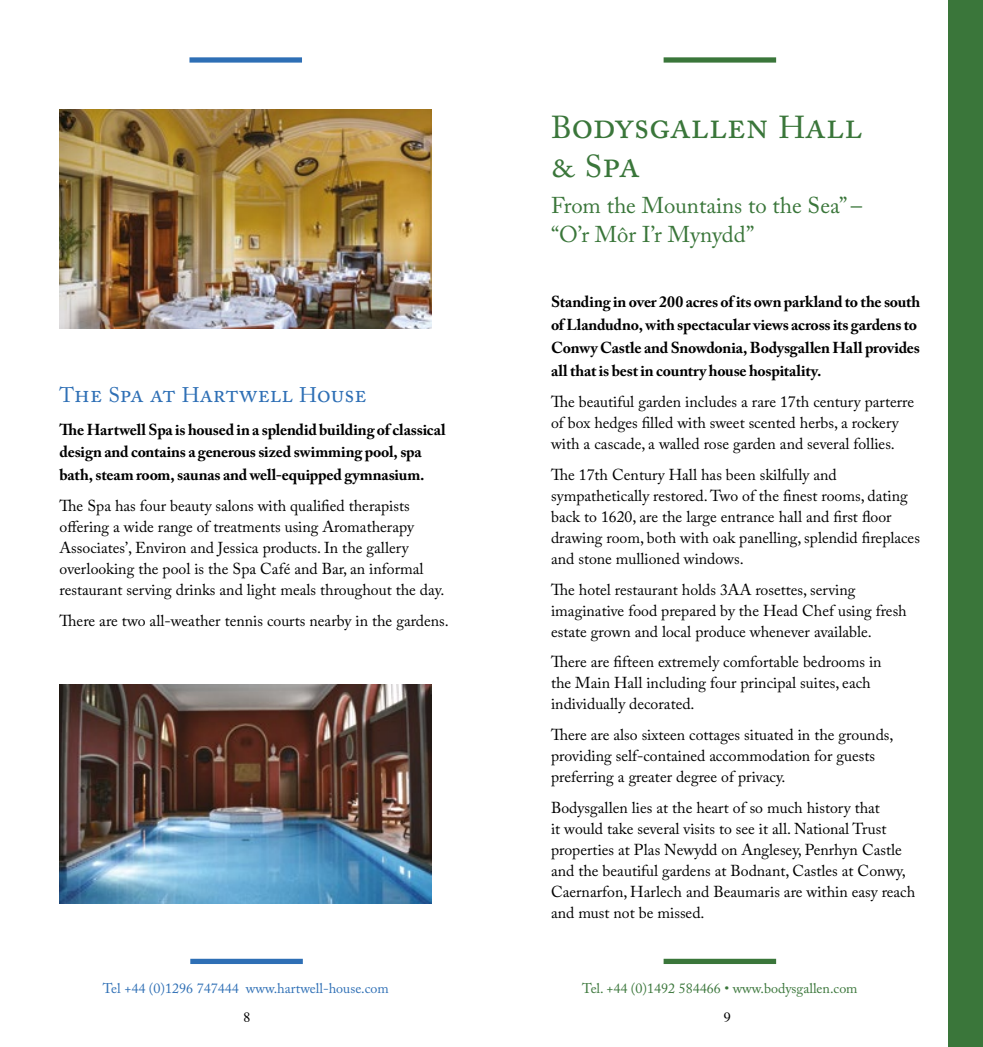
<style>
.page{position:relative;width:983px;height:1047px;background:#fff}
.page>*{position:absolute;margin:0;border:0;box-sizing:border-box;transform-origin:0 0}
.t1{font:38.5px/38.5px "Adobe Caslon Pro";color:#3a763a}
.t2{font:24.5px "Adobe Caslon Pro";color:#2e6fb5}
.t3{font:22.75px/29.4px "Adobe Caslon Pro";color:#3a763a}
.t4{font:15.75px/21px "Adobe Caslon Pro";color:#000}
.t5{font:700 15.75px/22.8px "Adobe Caslon Pro";letter-spacing:-.01em;color:#000}
.t6{font:14px "Adobe Caslon Pro";color:#2e6fb5}
.t7{font:14px "Adobe Caslon Pro";color:#3a763a}
.t8{font:14px "Times";color:#000}
.s1{font-size:21px}
.s2{font-size:31.5px}
</style>
<div class="page">
<div style="left:663px;top:958px;width:113px;height:6px;background:#3a763a"></div>
<div style="left:190px;top:958px;width:113px;height:6px;background:#2e6fb5"></div>
<div style="left:663px;top:57px;width:113px;height:6px;background:#3a763a"></div>
<div style="left:189px;top:57px;width:113px;height:6px;background:#2e6fb5"></div>
<img style="left:60px;top:685px;width:372px;height:218px">
<img style="left:60px;top:110px;width:372px;height:218px">
<div style="left:947px;top:0;width:35px;height:1047px;background:#3a763a"></div>
<h2 class="t2" style="left:60px;top:379px;width:308px"><span class="s1">T</span>he <span class="s1">S</span>pa at <span class="s1">H</span>artwell <span class="s1">H</span>ouse</h2>
<p class="t5" style="left:60px;top:418px;width:387px">The Hartwell Spa is housed in a splendid building of classical design and contains a generous sized swimming pool, spa bath, steam room, saunas and well-equipped gymnasium.</p>
<p class="t4" style="left:60px;top:495px;width:386px">The Spa has four beauty salons with qualified therapists offering a wide range of treatments using Aromatherapy Associates’, Environ and Jessica products. In the gallery overlooking the pool is the Spa Café and Bar, an informal restaurant serving drinks and light meals throughout the day.</p>
<p class="t4" style="left:60px;top:610px;width:391px">There are two all-weather tennis courts nearby in the gardens.</p>
<h1 class="t1" style="left:551px;top:106px;width:312px"><span class="s2">B</span>odysgallen <span class="s2">H</span>all &amp; <span class="s2">S</span>pa</h1>
<h3 class="t3" style="left:551px;top:190px;width:312px">From the Mountains to the Sea” – “O’r Môr I’r Mynydd”</h3>
<p class="t5" style="left:551px;top:291px;width:371px">Standing in over 200 acres of its own parkland to the south of Llandudno, with spectacular views across its gardens to Conwy Castle and Snowdonia, Bodysgallen Hall provides all that is best in country house hospitality.</p>
<p class="t4" style="left:551px;top:391px;width:364px">The beautiful garden includes a rare 17th century parterre of box hedges filled with sweet scented herbs, a rockery with a cascade, a walled rose garden and several follies.</p>
<p class="t4" style="left:551px;top:464px;width:370px">The 17th Century Hall has been skilfully and sympathetically restored. Two of the finest rooms, dating back to 1620, are the large entrance hall and first floor drawing room, both with oak panelling, splendid fireplaces and stone mullioned windows.</p>
<p class="t4" style="left:551px;top:578px;width:357px">The hotel restaurant holds 3AA rosettes, serving imaginative food prepared by the Head Chef using fresh estate grown and local produce whenever available.</p>
<p class="t4" style="left:551px;top:651px;width:332px">There are fifteen extremely comfortable bedrooms in the Main Hall including four principal suites, each individually decorated.</p>
<p class="t4" style="left:551px;top:724px;width:344px">There are also sixteen cottages situated in the grounds, providing self-contained accommodation for guests preferring a greater degree of privacy.</p>
<p class="t4" style="left:551px;top:797px;width:365px">Bodysgallen lies at the heart of so much history that<br>it would take several visits to see it all. National Trust properties at Plas Newydd on Anglesey, Penrhyn Castle and the beautiful gardens at Bodnant, Castles at Conwy, Caernarfon, Harlech and Beaumaris are within easy reach and must not be missed.</p>
<p class="t6" style="left:103px;top:979px;width:287px">Tel +44 (0)1296 747444 www.hartwell-house.com</p>
<p class="t7" style="left:582px;top:979px;width:277px">Tel. +44 (0)1492 584466 • www.bodysgallen.com</p>
<p class="t8" style="left:243px;top:1004px;width:8px">8</p>
<p class="t8" style="left:723px;top:1004px;width:8px">9</p>
</div>
